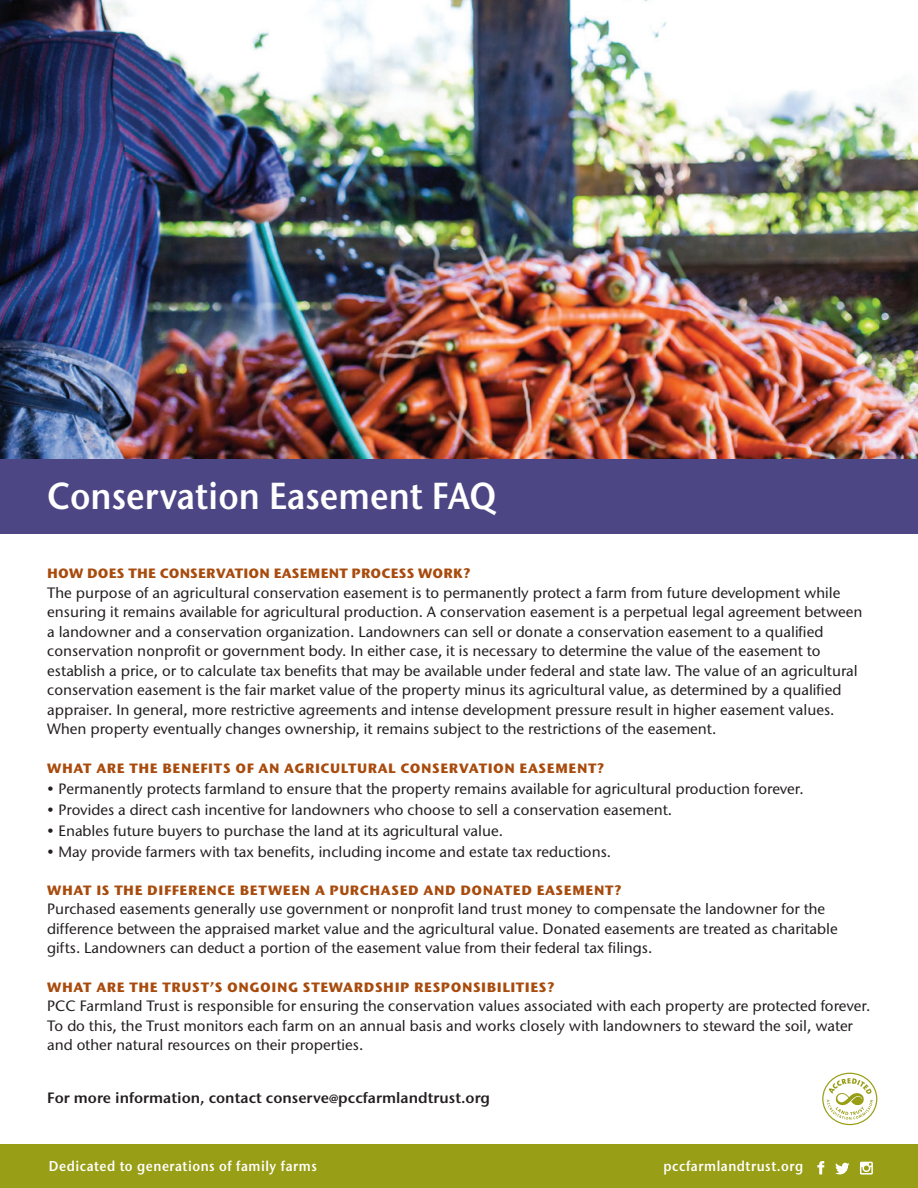
<style>
.page{position:relative;width:918px;height:1188px;background:#fff}
.page>*{position:absolute;margin:0;border:0;box-sizing:border-box;transform-origin:0 0}
.Header_2{font:37.5px "Stone Sans ITC Semi";color:#fff;scale:.9 1}
.Body_Text{font:500 15px/19.5px "Stone Sans ITC";color:#231f20}
.Body_Text-2{font:15px "Stone Sans ITC Semi";color:#231f20}
.t1{font:14.25px "Stone Sans ITC Semi";letter-spacing:.04em;color:#fff;scale:.9 1}
.Header_3{font:700 13.5px "Stone Sans ITC";letter-spacing:.04em;color:#a84b0d}
.Header_3-2{font:700 13.5px "Stone Sans ITC";letter-spacing:.01em;color:#a84b0d}
.s1{font-family:"Stone Sans ITC Semi";font-weight:400}
.s2{font-size:12px}
</style>
<div class="page">
<div style="left:0;top:1144px;width:918px;height:44px;background:#989e16"></div>
<svg style="left:835px;top:1163px;width:15px;height:11px"></svg>
<svg style="left:817px;top:1161px;width:7px;height:13px"></svg>
<svg style="left:860px;top:1162px;width:13px;height:13px"></svg>
<svg style="left:827px;top:1078px;width:46px;height:42px"></svg>
<div style="left:822px;top:1073px;width:55px;height:52px;border:1px solid #989e16;border-radius:50%"></div>
<img style="left:0;top:0;width:918px;height:460px">
<div style="left:0;top:460px;width:918px;height:74px;background:#4c4685"></div>
<p class="Header_2" style="left:47px;top:473px;width:500px">Conservation Easement FAQ</p>
<p class="Header_3-2" style="left:47px;top:565px;width:425px">HOW DOES THE CONSERVATION EASEMENT PROCESS WORK?</p>
<p class="Body_Text" style="left:47px;top:583px;width:817px">The purpose of an agricultural conservation easement is to permanently protect a farm from future development while ensuring it remains available for agricultural production. A conservation easement is a perpetual legal agreement between a landowner and a conservation organization. Landowners can sell or donate a conservation easement to a qualified conservation nonprofit or government body. In either case, it is necessary to determine the value of the easement to establish a price, or to calculate tax benefits that may be available under federal and state law. The value of an agricultural conservation easement is the fair market value of the property minus its agricultural value, as determined by a qualified appraiser. In general, more restrictive agreements and intense development pressure result in higher easement values.<br>When property eventually changes ownership, it remains subject to the restrictions of the easement.</p>
<p class="Header_3" style="left:47px;top:759px;width:559px">WHAT ARE THE BENEFITS OF AN AGRICULTURAL CONSERVATION EASEMENT?</p>
<p class="Body_Text" style="left:47px;top:779px;width:758px"><span class="s1">•</span> Permanently protects farmland to ensure that the property remains available for agricultural production forever.</p>
<p class="Body_Text" style="left:47px;top:800px;width:626px"><span class="s1">•</span> Provides a direct cash incentive for landowners who choose to sell a conservation easement.</p>
<p class="Body_Text" style="left:47px;top:821px;width:457px"><span class="s1">•</span> Enables future buyers to purchase the land at its agricultural value.</p>
<p class="Body_Text" style="left:47px;top:842px;width:566px"><span class="s1">•</span> May provide farmers with tax benefits, including income and estate tax reductions.</p>
<p class="Header_3" style="left:47px;top:882px;width:576px">WHAT IS THE DIFFERENCE BETWEEN A PURCHASED AND DONATED EASEMENT?</p>
<p class="Body_Text" style="left:47px;top:899px;width:792px">Purchased easements generally use government or nonprofit land trust money to compensate the landowner for the difference between the appraised market value and the agricultural value. Donated easements are treated as charitable gifts. Landowners can deduct a portion of the easement value from their federal tax filings.</p>
<p class="Header_3" style="left:47px;top:978px;width:509px">WHAT ARE THE TRUST’S ONGOING STEWARDSHIP RESPONSIBILITIES?</p>
<p class="Body_Text" style="left:47px;top:996px;width:825px">PCC Farmland Trust is responsible for ensuring the conservation values associated with each property are protected forever.<br>To do this, the Trust monitors each farm on an annual basis and works closely with landowners to steward the soil, water and other natural resources on their properties.</p>
<p class="Body_Text-2" style="left:47px;top:1088px;width:444px">For more information, contact conserve<span class="s2">@</span>pccfarmlandtrust.org</p>
<p class="t1" style="left:49px;top:1158px;width:299px">Dedicated to generations of family farms</p>
<p class="t1" style="left:664px;top:1158px;width:157px">pccfarmlandtrust.org</p>
</div>
